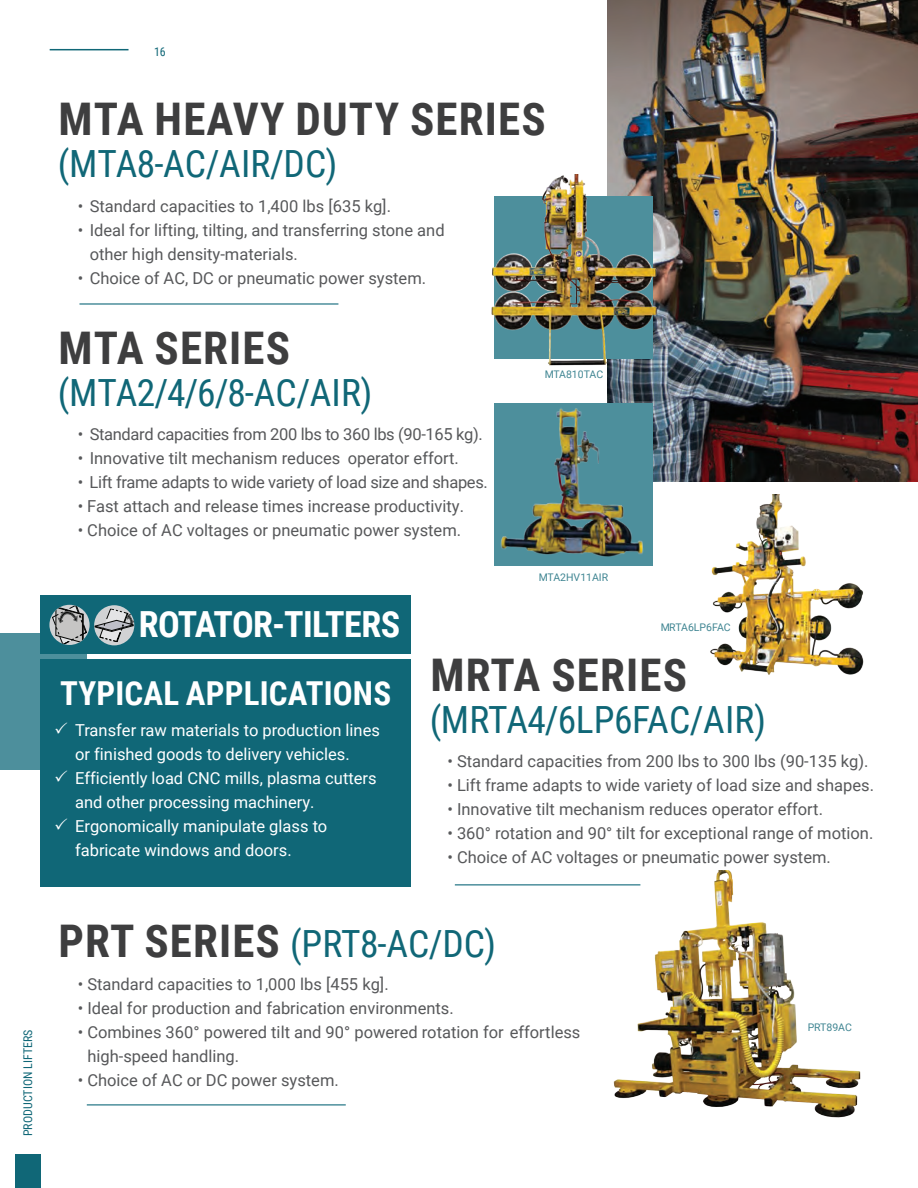
<style>
.page{position:relative;width:918px;height:1188px;background:#fff}
.page>*{position:absolute;margin:0;border:0;box-sizing:border-box;transform-origin:0 0}
.t1{font:700 45px "Roboto Condensed";letter-spacing:.025em;color:#3e3e3f}
.t2{font:37.5px "Roboto Condensed";letter-spacing:.005em;color:#106777}
.t3{font:700 36px "Roboto Condensed";letter-spacing:-.015em;color:#fff}
.t4{font:700 33px "Roboto Condensed";letter-spacing:.005em;color:#fff}
.t5{font:16.5px/24px "Roboto";color:#57585a}
.t6{font:16.5px/24px "Roboto";color:#fff}
.t7{font:16.5px "Roboto";letter-spacing:-.02em;color:#57585a}
.t8{font:12px "Roboto Condensed";color:#106777}
.t9{font:10.5px "Roboto";color:#106777}
.s1{font-weight:700;font-size:45px;color:#3e3e3f}
</style>
<div class="page">
<div style="left:15px;top:1155px;width:26px;height:33px;background:#106777"></div>
<hr style="left:50px;top:49px;width:79px;height:1px;background:#106777">
<img style="left:613px;top:870px;width:248px;height:248px">
<img style="left:608px;top:0;width:310px;height:481px">
<hr style="left:455px;top:884px;width:185px;height:2px;background:#4d8f9c">
<hr style="left:87px;top:1104px;width:259px;height:2px;background:#4d8f9c">
<img style="left:710px;top:495px;width:154px;height:180px">
<div style="left:0;top:633px;width:87px;height:137px;background:#4d8f9c"></div>
<img style="left:491px;top:174px;width:169px;height:198px">
<hr style="left:79px;top:303px;width:259px;height:2px;background:#4d8f9c">
<div style="left:494px;top:403px;width:159px;height:163px;background:#4d8f9c"></div>
<img style="left:500px;top:408px;width:144px;height:149px">
<div style="left:41px;top:595px;width:370px;height:59px;background:#106777"></div>
<svg style="left:49px;top:605px;width:41px;height:40px"></svg>
<svg style="left:52px;top:605px;width:35px;height:40px"></svg>
<svg style="left:94px;top:605px;width:40px;height:40px"></svg>
<svg style="left:95px;top:609px;width:39px;height:33px"></svg>
<div style="left:41px;top:659px;width:370px;height:228px;background:#106777"></div>
<p class="t8" style="left:19px;top:1136px;width:108px;rotate:-90deg">PRODUCTION LIFTERS</p>
<p class="t8" style="left:154px;top:43px;width:13px">16</p>
<h1 class="t1" style="left:59px;top:87px;width:489px">MTA HEAVY DUTY SERIES</h1>
<h2 class="t2" style="left:58px;top:137px;width:281px">(MTA8-AC/AIR/DC)</h2>
<p class="t5" style="left:78px;top:194px;width:315px">• Standard capacities to 1,400 lbs [635 kg].</p>
<p class="t5" style="left:90px;top:218px;width:356px;text-indent:-12px">• Ideal for lifting, tilting, and transferring stone and other high density-materials.</p>
<p class="t5" style="left:78px;top:266px;width:350px">• Choice of AC, DC or pneumatic power system.</p>
<h1 class="t1" style="left:59px;top:316px;width:233px">MTA SERIES</h1>
<h2 class="t2" style="left:58px;top:366px;width:316px">(MTA2/4/6/8-AC/AIR)</h2>
<p class="t7" style="left:78px;top:423px;width:407px">• Standard capacities from 200 lbs to 360 lbs (90-165 kg).</p>
<p class="t5" style="left:78px;top:446px;width:383px">• Innovative tilt mechanism reduces operator effort.</p>
<p class="t7" style="left:78px;top:471px;width:412px">• Lift frame adapts to wide variety of load size and shapes.</p>
<p class="t5" style="left:78px;top:494px;width:388px">• Fast attach and release times increase productivity.</p>
<p class="t5" style="left:78px;top:518px;width:385px">• Choice of AC voltages or pneumatic power system.</p>
<h3 class="t3" style="left:139px;top:599px;width:263px">ROTATOR-TILTERS</h3>
<p class="t9" style="left:544px;top:367px;width:61px">MTA810TAC</p>
<p class="t9" style="left:538px;top:570px;width:71px">MTA2HV11AIR</p>
<p class="t9" style="left:660px;top:620px;width:72px">MRTA6LP6FAC</p>
<h3 class="t4" style="left:60px;top:670px;width:333px">TYPICAL APPLICATIONS</h3>
<p class="t6" style="left:75px;top:718px;width:306px">Transfer raw materials to production lines or finished goods to delivery vehicles.<br>Efficiently load CNC mills, plasma cutters and other processing machinery.<br>Ergonomically manipulate glass to fabricate windows and doors.</p>
<h1 class="t1" style="left:430px;top:643px;width:258px">MRTA SERIES</h1>
<h2 class="t2" style="left:430px;top:693px;width:338px">(MRTA4/6LP6FAC/AIR)</h2>
<p class="t5" style="left:447px;top:749px;width:423px">• Standard capacities from 200 lbs to 300 lbs (90-135 kg).</p>
<p class="t5" style="left:447px;top:773px;width:428px">• Lift frame adapts to wide variety of load size and shapes.</p>
<p class="t5" style="left:447px;top:797px;width:377px">• Innovative tilt mechanism reduces operator effort.</p>
<p class="t5" style="left:447px;top:821px;width:427px">• 360° rotation and 90° tilt for exceptional range of motion.</p>
<p class="t5" style="left:447px;top:845px;width:385px">• Choice of AC voltages or pneumatic power system.</p>
<h2 class="t2" style="left:59px;top:917px;width:439px"><span class="s1">PRT SERIES</span> (PRT8-AC/DC)</h2>
<p class="t5" style="left:78px;top:971px;width:313px">• Standard capacities to 1,000 lbs [455 kg].</p>
<p class="t5" style="left:78px;top:995px;width:378px">• Ideal for production and fabrication environments.</p>
<p class="t5" style="left:87px;top:1019px;width:495px;text-indent:-10px">• Combines 360° powered tilt and 90° powered rotation for effortless high-speed handling.</p>
<p class="t5" style="left:78px;top:1067px;width:263px">• Choice of AC or DC power system.</p>
<p class="t9" style="left:808px;top:1020px;width:46px">PRT89AC</p>
</div>
